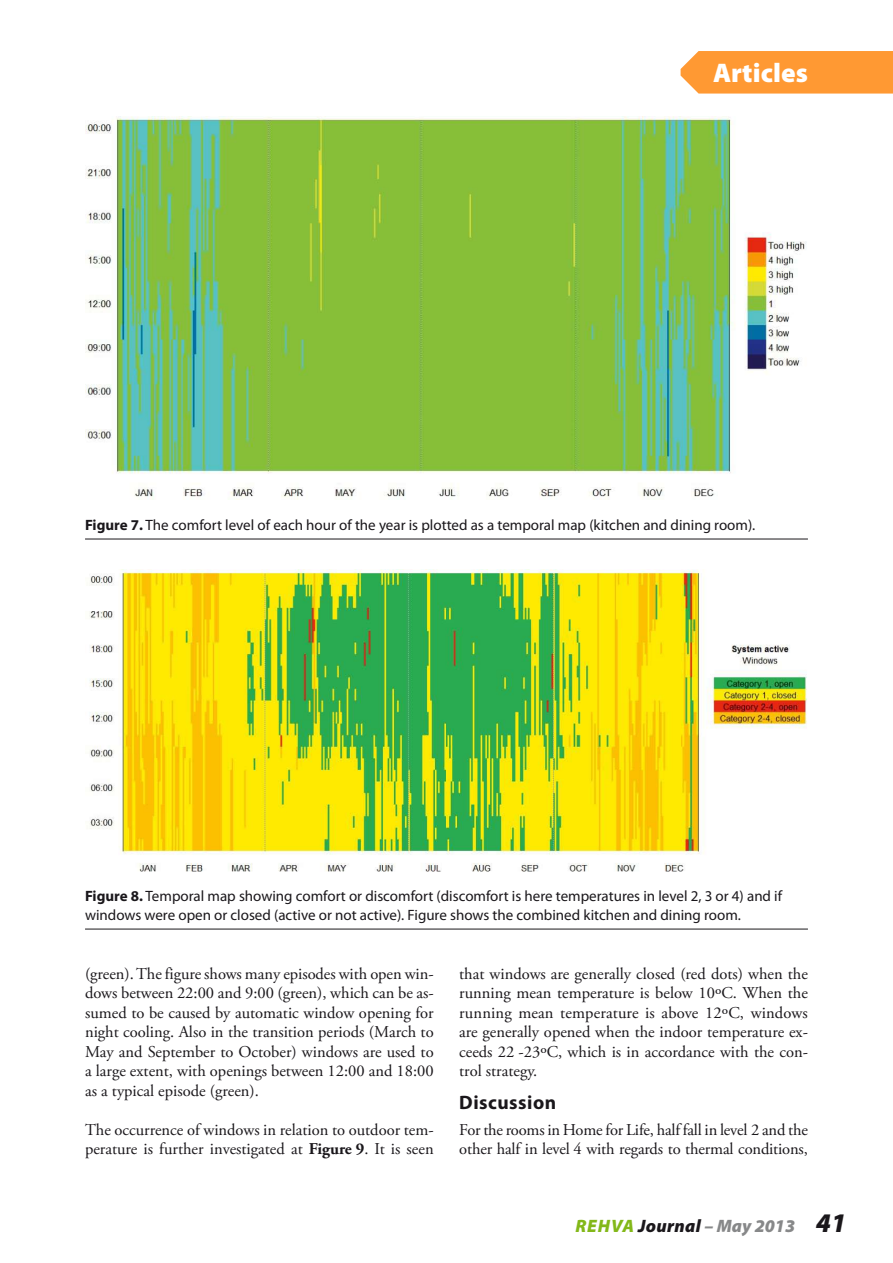
<style>
.page{position:relative;width:893px;height:1263px;background:#fff}
.page>*{position:absolute;margin:0;border:0;box-sizing:border-box;transform-origin:0 0}
.t1{font:900 27px "Myriad Pro";letter-spacing:.005em;color:#fff}
.t2{font:700 19.5px "Myriad Pro";letter-spacing:.025em;color:#1a171b}
.t3{font:italic 900 18px "Myriad Pro";letter-spacing:.015em;color:#878889}
.t4{font:16.5px/19.5px "Adobe Garamond Pro";color:#1a171b;text-align:justify}
.t5{font:15px/19.5px "Myriad Pro";color:#1a171b}
.s1{font-weight:700}
.s2{color:#83b819}
.s3{color:#1a171b}
.s4{font-size:27px;color:#1a171b}
</style>
<div class="page">
<hr style="left:85px;top:539px;width:723px;height:1px;background:#1a171b">
<hr style="left:85px;top:929px;width:723px;height:1px;background:#1a171b">
<img style="left:85px;top:117px;width:722px;height:382px">
<img style="left:89px;top:569px;width:718px;height:303px">
<div style="left:681px;top:51px;width:212px;height:43px;background:#f93"></div>
<h1 class="t1" style="left:713px;top:54px;width:96px">Articles</h1>
<p class="t5" style="left:85px;top:515px;width:672px"><span class="s1">Figure 7.</span> The comfort level of each hour of the year is plotted as a temporal map (kitchen and dining room).</p>
<p class="t5" style="left:85px;top:886px;width:699px"><span class="s1">Figure 8.</span> Temporal map showing comfort or discomfort (discomfort is here temperatures in level 2, 3 or 4) and if windows were open or closed (active or not active). Figure shows the combined kitchen and dining room.</p>
<p class="t4" style="left:85px;top:964px;width:350px">(green). The figure shows many episodes with open win&shy;dows between 22:00 and 9:00 (green), which can be as&shy;sumed to be caused by automatic window opening for night cooling. Also in the transition periods (March to May and September to October) windows are used to a large extent, with openings between 12:00 and 18:00 as a typical episode (green).</p>
<p class="t4" style="left:85px;top:1120px;width:350px">The occurrence of windows in relation to outdoor tem&shy;perature is further investigated at <span class="s1">Figure 9</span>. It is seen</p>
<p class="t4" style="left:459px;top:964px;width:350px">that windows are generally closed (red dots) when the running mean temperature is below 10ºC. When the running mean temperature is above 12ºC, windows are generally opened when the indoor temperature ex&shy;ceeds 22 ‑23ºC, which is in accordance with the con&shy;trol strategy.</p>
<p class="t2" style="left:459px;top:1090px;width:98px">Discussion</p>
<p class="t4" style="left:459px;top:1120px;width:350px">For the rooms in Home for Life, half fall in level 2 and the other half in level 4 with regards to thermal conditions,</p>
<p class="t3" style="left:575px;top:1214px;width:272px"><span class="s2">REHVA</span> <span class="s3">Journal</span> – May 2013 <span class="s4">41</span></p>
</div>
